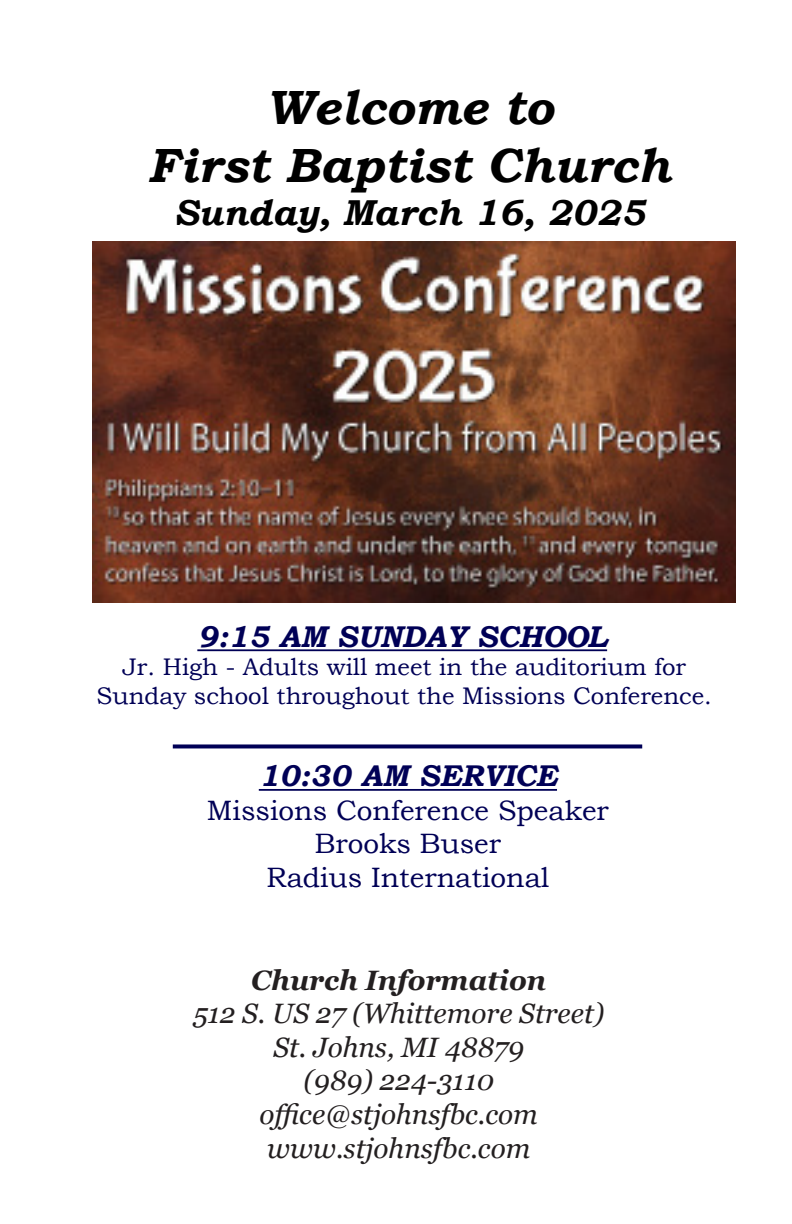
<style>
.page{position:relative;width:792px;height:1224px;background:#fff}
.page>*{position:absolute;margin:0;border:0;box-sizing:border-box;transform-origin:0 0}
.t1{font:italic 700 48px "Bookman Old Style";color:#000}
.t2{font:italic 700 36px "Bookman Old Style";color:#000}
.Underline{font:italic 700 30px "Bookman Old Style";color:#000056}
.t3{font:italic 28px "Georgia";color:#231f20}
.Underline-2{font:28px "Bookman Old Style";color:#000056}
.t4{font:italic 700 28px "Georgia";color:#231f20}
.Underline-3{font:24px "Bookman Old Style";color:#000056}
</style>
<div class="page">
<svg style="left:173px;top:744px;width:469px;height:4px;background:#1e1e6a"></svg>
<hr style="left:259px;top:789px;width:298px;height:2px;background:#000056">
<hr style="left:197px;top:649px;width:410px;height:2px;background:#000056">
<img style="left:92px;top:241px;width:643px;height:362px">
<p class="t1" style="left:265px;top:73px;width:290px">Welcome to</p>
<p class="t1" style="left:148px;top:130px;width:525px">First Baptist Church</p>
<p class="t2" style="left:173px;top:186px;width:473px">Sunday, March 16, 2025</p>
<p class="Underline" style="left:197px;top:614px;width:411px">9:15 AM SUNDAY SCHOOL</p>
<p class="Underline-3" style="left:123px;top:652px;width:565px">Jr. High - Adults will meet in the auditorium for</p>
<p class="Underline-3" style="left:97px;top:680px;width:617px">Sunday school throughout the Missions Conference.</p>
<p class="Underline" style="left:259px;top:754px;width:300px">10:30 AM SERVICE</p>
<p class="Underline-2" style="left:207px;top:792px;width:404px">Missions Conference Speaker</p>
<p class="Underline-2" style="left:315px;top:826px;width:188px">Brooks Buser</p>
<p class="Underline-2" style="left:267px;top:859px;width:284px">Radius International</p>
<p class="t4" style="left:251px;top:962px;width:297px">Church Information</p>
<p class="t3" style="left:193px;top:996px;width:413px">512 S. US 27 (Whittemore Street)</p>
<p class="t3" style="left:273px;top:1029px;width:252px">St. Johns, MI 48879</p>
<p class="t3" style="left:303px;top:1063px;width:192px">(989) 224-3110</p>
<p class="t3" style="left:260px;top:1097px;width:280px">office@stjohnsfbc.com</p>
<p class="t3" style="left:267px;top:1130px;width:265px">www.stjohnsfbc.com</p>
</div>
